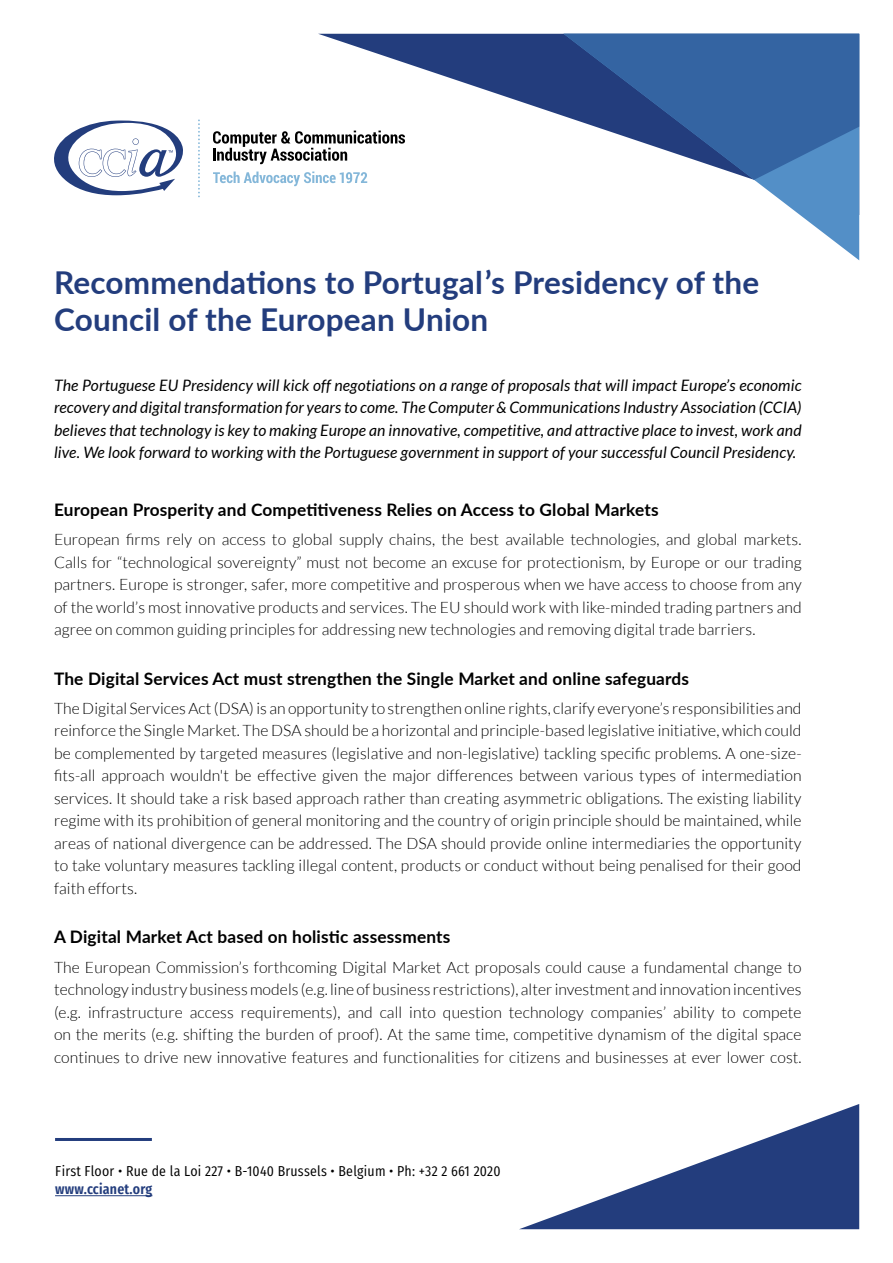
<style>
.page{position:relative;width:893px;height:1263px;background:#fff}
.page>*{position:absolute;margin:0;border:0;box-sizing:border-box;transform-origin:0 0}
.Header_-_Main_Larges{font:700 31.5px/37.5px "Lato";letter-spacing:.005em;color:#233d7d}
.Body_Header_1{font:700 17.25px "Lato";letter-spacing:.01em;color:#000}
.New_Body{font:300 15.75px/22.5px "Lato";letter-spacing:.005em;color:#000;text-align:justify}
.New_Body-2{font:italic 15.75px/22.5px "Lato";letter-spacing:.01em;color:#000;text-align:justify}
.Footer_Final{font:14.4px/18px "Fira Sans Condensed";letter-spacing:.015em;color:#000}
.s1{font-weight:600;color:#233d7d}
</style>
<div class="page">
<svg style="left:54px;top:121px;width:129px;height:74px"></svg>
<svg style="left:198px;top:119px;width:2px;height:78px"></svg>
<svg style="left:213px;top:131px;width:105px;height:33px"></svg>
<svg style="left:213px;top:172px;width:105px;height:14px"></svg>
<svg style="left:520px;top:1104px;width:339px;height:125px"></svg>
<svg style="left:318px;top:34px;width:245px;height:150px"></svg>
<svg style="left:754px;top:180px;width:105px;height:80px"></svg>
<svg style="left:563px;top:34px;width:296px;height:146px;background:#4f75aa"></svg>
<hr style="left:55px;top:1138px;width:97px;height:3px;background:#233d7d">
<hr style="left:55px;top:1195px;width:97px;height:1px;background:#233d7d">
<p class="Header_-_Main_Larges" style="left:54px;top:262px;width:707px">Recommendations to Portugal’s Presidency of the<br>Council of the European Union</p>
<p class="New_Body-2" style="left:54px;top:374px;width:749px">The Portuguese EU Presidency will kick off negotiations on a range of proposals that will impact Europe’s economic recovery and digital transformation for years to come. The Computer &amp; Communications Industry Association (CCIA) believes that technology is key to making Europe an innovative, competitive, and attractive place to invest, work and live. We look forward to working with the Portuguese government in support of your successful Council Presidency.</p>
<p class="Body_Header_1" style="left:54px;top:497px;width:606px">European Prosperity and Competitiveness Relies on Access to Global Markets</p>
<p class="New_Body" style="left:54px;top:528px;width:749px">European firms rely on access to global supply chains, the best available technologies, and global markets.<br>Calls for “technological sovereignty” must not become an excuse for protectionism, by Europe or our trading partners. Europe is stronger, safer, more competitive and prosperous when we have access to choose from any of the world’s most innovative products and services. The EU should work with like-minded trading partners and agree on common guiding principles for addressing new technologies and removing digital trade barriers.</p>
<p class="Body_Header_1" style="left:54px;top:665px;width:637px">The Digital Services Act must strengthen the Single Market and online safeguards</p>
<p class="New_Body" style="left:54px;top:697px;width:749px">The Digital Services Act (DSA) is an opportunity to strengthen online rights, clarify everyone’s responsibilities and reinforce the Single Market. The DSA should be a horizontal and principle-based legislative initiative, which could be complemented by targeted measures (legislative and non-legislative) tackling specific problems. A one-size&shy;fits-all approach wouldn't be effective given the major differences between various types of intermediation services. It should take a risk based approach rather than creating asymmetric obligations. The existing liability regime with its prohibition of general monitoring and the country of origin principle should be maintained, while areas of national divergence can be addressed. The DSA should provide online intermediaries the opportunity to take voluntary measures tackling illegal content, products or conduct without being penalised for their good faith efforts.</p>
<p class="Body_Header_1" style="left:54px;top:924px;width:398px">A Digital Market Act based on holistic assessments</p>
<p class="New_Body" style="left:54px;top:956px;width:749px">The European Commission’s forthcoming Digital Market Act proposals could cause a fundamental change to technology industry business models (e.g. line of business restrictions), alter investment and innovation incentives (e.g. infrastructure access requirements), and call into question technology companies’ ability to compete on the merits (e.g. shifting the burden of proof). At the same time, competitive dynamism of the digital space continues to drive new innovative features and functionalities for citizens and businesses at ever lower cost.</p>
<p class="Footer_Final" style="left:55px;top:1161px;width:447px">First Floor • Rue de la Loi 227 • B-1040 Brussels • Belgium • Ph: +32 2 661 2020 <span class="s1">www.ccianet.org</span></p>
</div>
